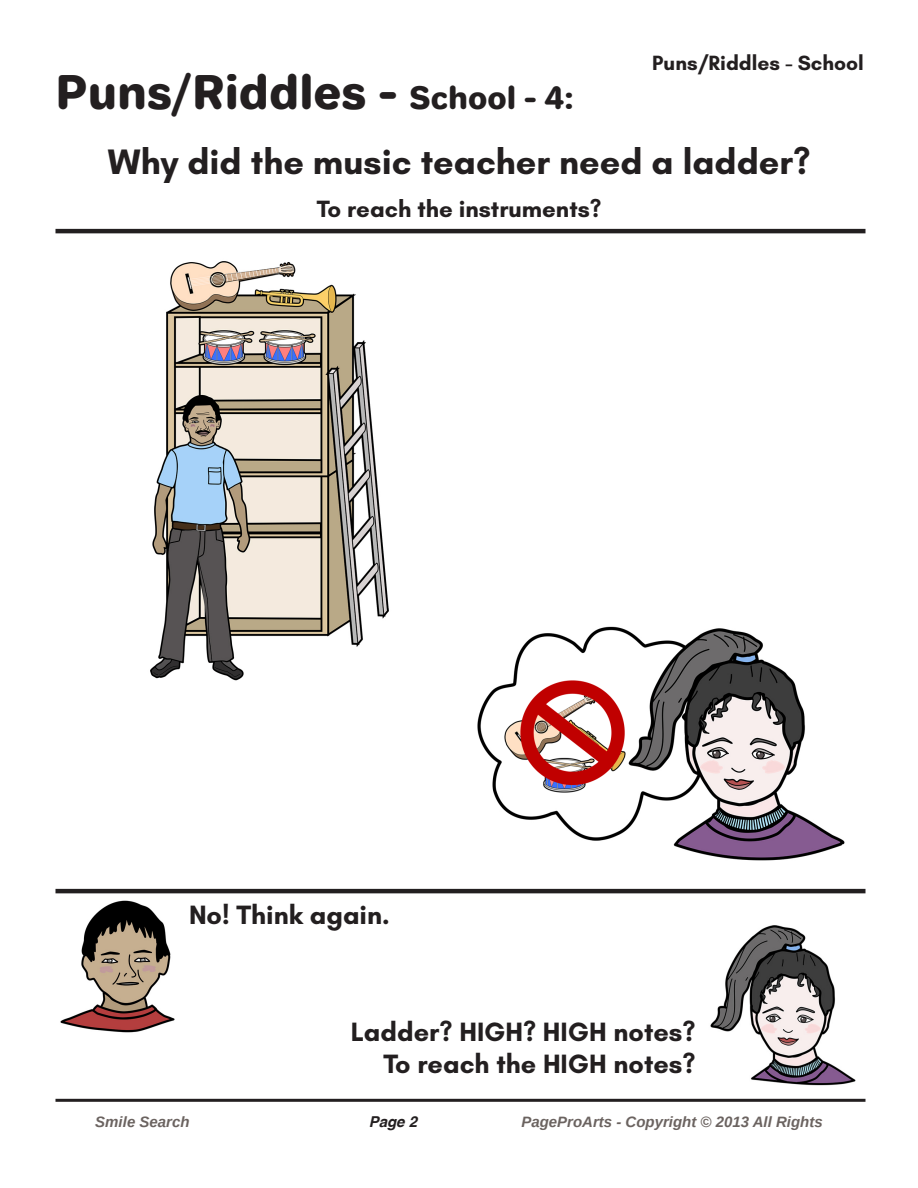
<style>
.page{position:relative;width:918px;height:1188px;background:#fff}
.page>*{position:absolute;margin:0;border:0;box-sizing:border-box;transform-origin:0 0}
.t1{font:45px "Jellee";color:#231f20}
.t2{font:700 36px "Glacial Indifference";color:#231f20}
.t3{font:700 27px "Glacial Indifference";color:#231f20}
.t4{font:700 24px "Glacial Indifference";color:#231f20}
.t5{font:700 21px "Glacial Indifference";color:#231f20}
.t6{font:italic 700 15px "Liberation Sans";color:#6b6360}
.t7{font:italic 700 15px "Helvetica";color:#231f20}
.s1{font-size:30px}
</style>
<div class="page">
<img style="left:477px;top:626px;width:368px;height:235px">
<hr style="left:56px;top:1099px;width:810px;height:3px;background:#231f20">
<img style="left:710px;top:925px;width:146px;height:161px">
<hr style="left:56px;top:229px;width:810px;height:4px;background:#231f20">
<hr style="left:56px;top:889px;width:810px;height:4px;background:#231f20">
<img style="left:60px;top:900px;width:115px;height:133px">
<img style="left:150px;top:261px;width:239px;height:420px">
<p class="t1" style="left:56px;top:62px;width:520px">Puns/Riddles - <span class="s1">School - 4:</span></p>
<p class="t5" style="left:652px;top:50px;width:213px">Puns/Riddles - School</p>
<p class="t2" style="left:108px;top:140px;width:704px">Why did the music teacher need a ladder?</p>
<p class="t4" style="left:317px;top:194px;width:286px">To reach the instruments?</p>
<p class="t3" style="left:189px;top:898px;width:202px">No! Think again.</p>
<p class="t3" style="left:351px;top:1015px;width:346px">Ladder? HIGH? HIGH notes?</p>
<p class="t3" style="left:383px;top:1048px;width:314px">To reach the HIGH notes?</p>
<p class="t6" style="left:95px;top:1112px;width:96px">Smile Search</p>
<p class="t7" style="left:369px;top:1109px;width:50px">Page 2</p>
<p class="t6" style="left:521px;top:1112px;width:303px">PageProArts - Copyright © 2013 All Rights</p>
</div>
